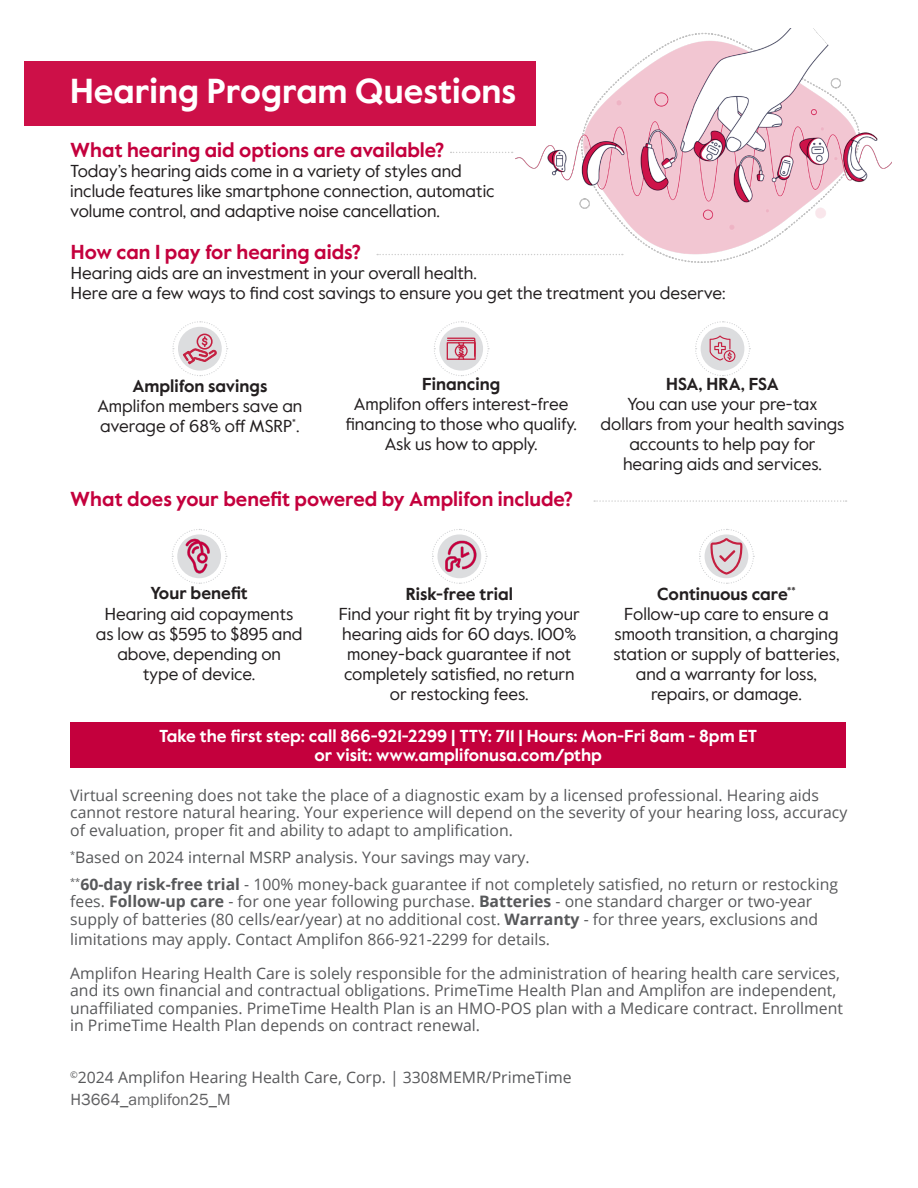
<style>
.page{position:relative;width:918px;height:1188px;background:#fff}
.page>*{position:absolute;margin:0;border:0;box-sizing:border-box;transform-origin:0 0}
.t1{font:700 34.5px "Value Sans Pro";color:#fff}
.t2{font:700 20.1px "Value Sans Pro";color:#c4003d}
.t3{font:17.25px/20.1px "Value Sans Pro";color:#231f20;text-align:center}
.t4{font:700 17.25px/18.6px "Value Sans Pro";color:#fff;text-align:center}
.t5{font:16.65px "Franklin Gothic";color:#606062}
.t6{font:15.75px/17.2px "Open Sans";color:#57585a}
.s1{font-weight:700}
</style>
<div class="page">
<div style="left:24px;top:61px;width:511px;height:65px;background:#cd1048"></div>
<svg style="left:451px;top:152px;width:62px;height:1px"></svg>
<img style="left:516px;top:28px;width:376px;height:235px">
<svg style="left:594px;top:500px;width:253px;height:2px"></svg>
<svg style="left:699px;top:529px;width:56px;height:55px"></svg>
<svg style="left:432px;top:529px;width:55px;height:55px"></svg>
<img style="left:441px;top:539px;width:37px;height:37px">
<svg style="left:172px;top:529px;width:55px;height:55px"></svg>
<img style="left:180px;top:537px;width:39px;height:39px">
<svg style="left:377px;top:254px;width:246px;height:1px"></svg>
<svg style="left:172px;top:321px;width:56px;height:55px"></svg>
<svg style="left:434px;top:321px;width:55px;height:55px"></svg>
<svg style="left:695px;top:321px;width:56px;height:55px"></svg>
<div style="left:71px;top:722px;width:775px;height:45px;background:#c4003d"></div>
<p class="t1" style="left:70px;top:70px;width:447px">Hearing Program Questions</p>
<p class="t2" style="left:70px;top:138px;width:376px">What hearing aid options are available?</p>
<p class="t3" style="left:70px;top:161px;width:426px;text-align:left">Today’s hearing aids come in a variety of styles and include features like smartphone connection, automatic volume control, and adaptive noise cancellation.</p>
<p class="t2" style="left:71px;top:240px;width:291px">How can I pay for hearing aids?</p>
<p class="t3" style="left:71px;top:264px;width:656px;text-align:left">Hearing aids are an investment in your overall health.<br>Here are a few ways to find cost savings to ensure you get the treatment you deserve:</p>
<p class="t3" style="left:97px;top:376px;width:207px"><span class="s1">Amplifon savings<br></span>Amplifon members save an average of 68% off MSRP<sup>*</sup>.</p>
<p class="t3" style="left:345px;top:374px;width:233px"><span class="s1">Financing<br></span>Amplifon offers interest-free financing to those who qualify.<br>Ask us how to apply.</p>
<p class="t3" style="left:601px;top:374px;width:245px"><span class="s1">HSA, HRA, FSA<br></span>You can use your pre-tax dollars from your health savings accounts to help pay for hearing aids and services.</p>
<p class="t2" style="left:70px;top:487px;width:504px">What does your benefit powered by Amplifon include?</p>
<p class="t3" style="left:96px;top:584px;width:208px"><span class="s1">Your benefit<br></span>Hearing aid copayments as low as $595 to $895 and above, depending on<br>type of device.</p>
<p class="t3" style="left:339px;top:584px;width:243px"><span class="s1">Risk-free trial<br></span>Find your right fit by trying your hearing aids for 60 days. 100% money-back guarantee if not completely satisfied, no return or restocking fees.</p>
<p class="t3" style="left:613px;top:584px;width:228px"><span class="s1">Continuous care</span><sup>**<br></sup>Follow-up care to ensure a smooth transition, a charging station or supply of batteries, and a warranty for loss, repairs, or damage.</p>
<p class="t4" style="left:159px;top:727px;width:600px">Take the first step: call 866-921-2299 | TTY: 711 | Hours: Mon-Fri 8am - 8pm ET or visit: www.amplifonusa.com/pthp</p>
<p class="t6" style="left:70px;top:786px;width:779px">Virtual screening does not take the place of a diagnostic exam by a licensed professional. Hearing aids cannot restore natural hearing. Your experience will depend on the severity of your hearing loss, accuracy of evaluation, proper fit and ability to adapt to amplification.</p>
<p class="t6" style="left:70px;top:843px;width:769px;line-height:27.3px"><sup>*</sup>Based on 2024 internal MSRP analysis. Your savings may vary.<br><sup>**</sup><span class="s1">60-day risk-free trial</span> - 100% money-back guarantee if not completely satisfied, no return or restocking</p>
<p class="t6" style="left:70px;top:893px;width:750px">fees. <span class="s1">Follow-up care</span> - for one year following purchase. <span class="s1">Batteries</span> - one standard charger or two-year supply of batteries (80 cells/ear/year) at no additional cost. <span class="s1">Warranty</span> - for three years, exclusions and</p>
<p class="t6" style="left:70px;top:922px;width:771px;line-height:33.9px">limitations may apply. Contact Amplifon 866-921-2299 for details.<br>Amplifon Hearing Health Care is solely responsible for the administration of hearing health care services,</p>
<p class="t6" style="left:70px;top:982px;width:774px">and its own financial and contractual obligations. PrimeTime Health Plan and Amplifon are independent, unaffiliated companies. PrimeTime Health Plan is an HMO-POS plan with a Medicare contract. Enrollment in PrimeTime Health Plan depends on contract renewal.</p>
<p class="t6" style="left:70px;top:1067px;width:503px;line-height:18.9px"><sup>©</sup>2024 Amplifon Hearing Health Care, Corp. | 3308MEMR/PrimeTime<br>H3664_amplifon25_M</p>
<p class="t5" style="left:70px;top:1089px;width:162px">H3664_amplifon25_M</p>
</div>
